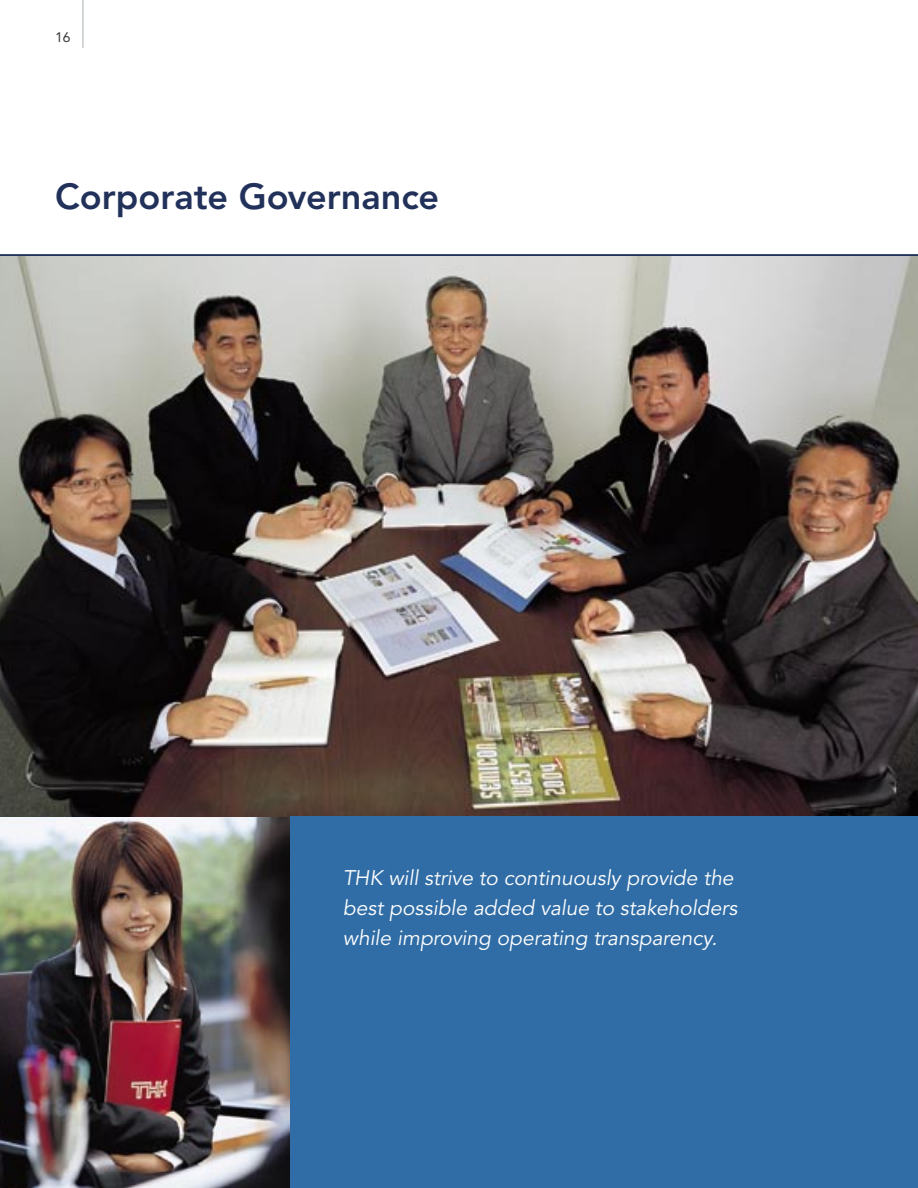
<style>
.page{position:relative;width:918px;height:1188px;background:#fff}
.page>*{position:absolute;margin:0;border:0;box-sizing:border-box;transform-origin:0 0}
.t1{font:800 36px "Avenir";color:#21315a}
.t2{font:italic 21px/30px "Avenir";color:#fff}
.t3{font:13.8px "Avenir";color:#393939}
</style>
<div class="page">
<img style="left:0;top:816px;width:290px;height:372px">
<img style="left:0;top:256px;width:918px;height:560px">
<div style="left:290px;top:816px;width:628px;height:372px;background:#306da6"></div>
<hr style="left:83px;top:0;width:1px;height:48px;background:#a9aeb1">
<hr style="left:0;top:254px;width:918px;height:2px;background:#21315a">
<p class="t3" style="left:55px;top:30px;width:17px">16</p>
<h1 class="t1" style="left:55px;top:176px;width:385px">Corporate Governance</h1>
<p class="t2" style="left:343px;top:864px;width:396px">THK will strive to continuously provide the best possible added value to stakeholders while improving operating transparency.</p>
</div>
